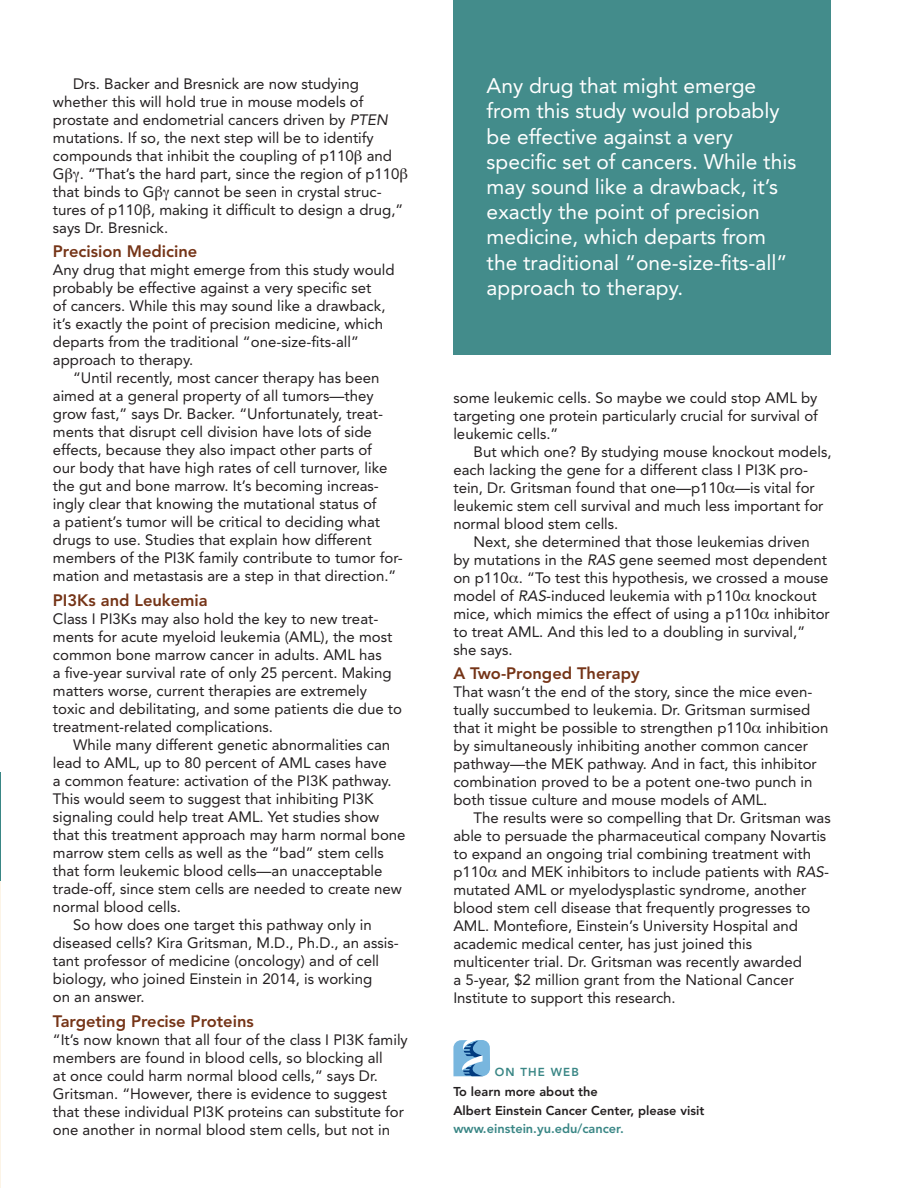
<style>
.page{position:relative;width:918px;height:1188px;background:#fff}
.page>*{position:absolute;margin:0;border:0;box-sizing:border-box;transform-origin:0 0}
.Body_-_9_5_Roman{font:21px/25.2px "Avenir";color:#fff}
.Body_-_9_5_Roman-2{font:800 16.5px "Avenir";color:#753417}
.Body_-_9_5_Roman-3{font:15px/18px "Avenir";color:#231f20}
.Body_-_9_5_Roman-4{font:800 12.75px/18.3px "Avenir";color:#231f20}
.On_the_web{font:800 11.55px "Avenir";letter-spacing:.1em;color:#398685}
.s1{font-style:italic}
.s2{color:#398685}
</style>
<div class="page">
<hr style="left:0;top:799px;width:1px;height:389px;background:#fcf4e7">
<svg style="left:453px;top:1040px;width:37px;height:36px"></svg>
<hr style="left:0;top:773px;width:1px;height:108px;background:#398685">
<div style="left:453px;top:0;width:378px;height:354px;background:#438c8b"></div>
<p class="Body_-_9_5_Roman-3" style="left:53px;top:74px;width:348px;text-indent:20px">Drs. Backer and Bresnick are now studying whether this will hold true in mouse models of prostate and endometrial cancers driven by <span class="s1">PTEN </span>mutations. If so, the next step will be to identify compounds that inhibit the coupling of p110 and G . “That’s the hard part, since the region of p110 that binds to G</p>
<p class="Body_-_9_5_Roman-3" style="left:53px;top:182px;width:352px;text-indent:121px">cannot be seen in crystal struc&shy;tures of p110 , making it difficult to design a drug,” says Dr. Bresnick.</p>
<p class="Body_-_9_5_Roman-2" style="left:53px;top:242px;width:146px">Precision Medicine</p>
<p class="Body_-_9_5_Roman-3" style="left:53px;top:261px;width:343px">Any drug that might emerge from this study would probably be effective against a very specific set<br>of cancers. While this may sound like a drawback, it’s exactly the point of precision medicine, which departs from the traditional “one-size-fits-all” approach to therapy.</p>
<p class="Body_-_9_5_Roman-3" style="left:53px;top:369px;width:351px;text-indent:20px">“Until recently, most cancer therapy has been aimed at a general property of all tumors—they grow fast,” says Dr. Backer. “Unfortunately, treat&shy;ments that disrupt cell division have lots of side effects, because they also impact other parts of<br>our body that have high rates of cell turnover, like the gut and bone marrow. It’s becoming increas&shy;ingly clear that knowing the mutational status of<br>a patient’s tumor will be critical to deciding what drugs to use. Studies that explain how different members of the PI3K family contribute to tumor for&shy;mation and metastasis are a step in that direction.”</p>
<p class="Body_-_9_5_Roman-2" style="left:53px;top:591px;width:156px">PI3Ks and Leukemia</p>
<p class="Body_-_9_5_Roman-3" style="left:53px;top:610px;width:351px">Class I PI3Ks may also hold the key to new treat&shy;ments for acute myeloid leukemia (AML), the most common bone marrow cancer in adults. AML has<br>a five-year survival rate of only 25 percent. Making matters worse, current therapies are extremely toxic and debilitating, and some patients die due to treatment-related complications.</p>
<p class="Body_-_9_5_Roman-3" style="left:53px;top:736px;width:354px;text-indent:20px">While many different genetic abnormalities can lead to AML, up to 80 percent of AML cases have<br>a common feature: activation of the PI3K pathway.<br>This would seem to suggest that inhibiting PI3K signaling could help treat AML. Yet studies show that this treatment approach may harm normal bone marrow stem cells as well as the “bad” stem cells that form leukemic blood cells—an unacceptable trade-off, since stem cells are needed to create new normal blood cells.</p>
<p class="Body_-_9_5_Roman-3" style="left:53px;top:916px;width:347px;text-indent:20px">So how does one target this pathway only in diseased cells? Kira Gritsman, M.D., Ph.D., an assis&shy;tant professor of medicine (oncology) and of cell biology, who joined Einstein in 2014, is working<br>on an answer.</p>
<p class="Body_-_9_5_Roman-2" style="left:53px;top:1011px;width:202px">Targeting Precise Proteins</p>
<p class="Body_-_9_5_Roman-3" style="left:53px;top:1031px;width:356px">“It’s now known that all four of the class I PI3K family members are found in blood cells, so blocking all<br>at once could harm normal blood cells,” says Dr.<br>Gritsman. “However, there is evidence to suggest that these individual PI3K proteins can substitute for one another in normal blood stem cells, but not in</p>
<p class="Body_-_9_5_Roman" style="left:487px;top:73px;width:311px">Any drug that might emerge from this study would probably be effective against a very specific set of cancers. While this may sound like a drawback, it’s exactly the point of precision medicine, which departs from the traditional “one-size-fits-all” approach to therapy.</p>
<p class="Body_-_9_5_Roman-3" style="left:453px;top:389px;width:366px;text-align:justify">some leukemic cells. So maybe we could stop AML by targeting one protein particularly crucial for survival of leukemic cells.”</p>
<p class="Body_-_9_5_Roman-3" style="left:453px;top:443px;width:380px;text-indent:20px">But which one? By studying mouse knockout models, each lacking the gene for a different class I PI3K pro&shy;tein, Dr. Gritsman found that one—p110 —is vital for leukemic stem cell survival and much less important for normal blood stem cells.</p>
<p class="Body_-_9_5_Roman-3" style="left:453px;top:533px;width:378px;text-indent:20px">Next, she determined that those leukemias driven by mutations in the <span class="s1">RAS</span> gene seemed most dependent on p110 . “To test this hypothesis, we crossed a mouse model of <span class="s1">RAS</span>-induced leukemia with p110 knockout mice, which mimics the effect of using a p110 inhibitor to treat AML. And this led to a doubling in survival,” she says.</p>
<p class="Body_-_9_5_Roman-2" style="left:453px;top:664px;width:188px">A Two-Pronged Therapy</p>
<p class="Body_-_9_5_Roman-3" style="left:453px;top:683px;width:377px">That wasn’t the end of the story, since the mice even&shy;tually succumbed to leukemia. Dr. Gritsman surmised that it might be possible to strengthen p110 inhibition by simultaneously inhibiting another common cancer pathway—the MEK pathway. And in fact, this inhibitor combination proved to be a potent one-two punch in both tissue culture and mouse models of AML.</p>
<p class="Body_-_9_5_Roman-3" style="left:453px;top:809px;width:379px;text-indent:20px">The results were so compelling that Dr. Gritsman was able to persuade the pharmaceutical company Novartis to expand an ongoing trial combining treatment with p110 and MEK inhibitors to include patients with <span class="s1">RAS&shy;</span>mutated AML or myelodysplastic syndrome, another blood stem cell disease that frequently progresses to AML. Montefiore, Einstein’s University Hospital and academic medical center, has just joined this multicenter trial. Dr. Gritsman was recently awarded<br>a 5-year, $2 million grant from the National Cancer Institute to support this research.</p>
<p class="On_the_web" style="left:495px;top:1066px;width:86px">ON THE WEB</p>
<p class="Body_-_9_5_Roman-4" style="left:453px;top:1083px;width:252px">To learn more about the<br>Albert Einstein Cancer Center, please visit <span class="s2">www.einstein.yu.edu/cancer.</span></p>
</div>
